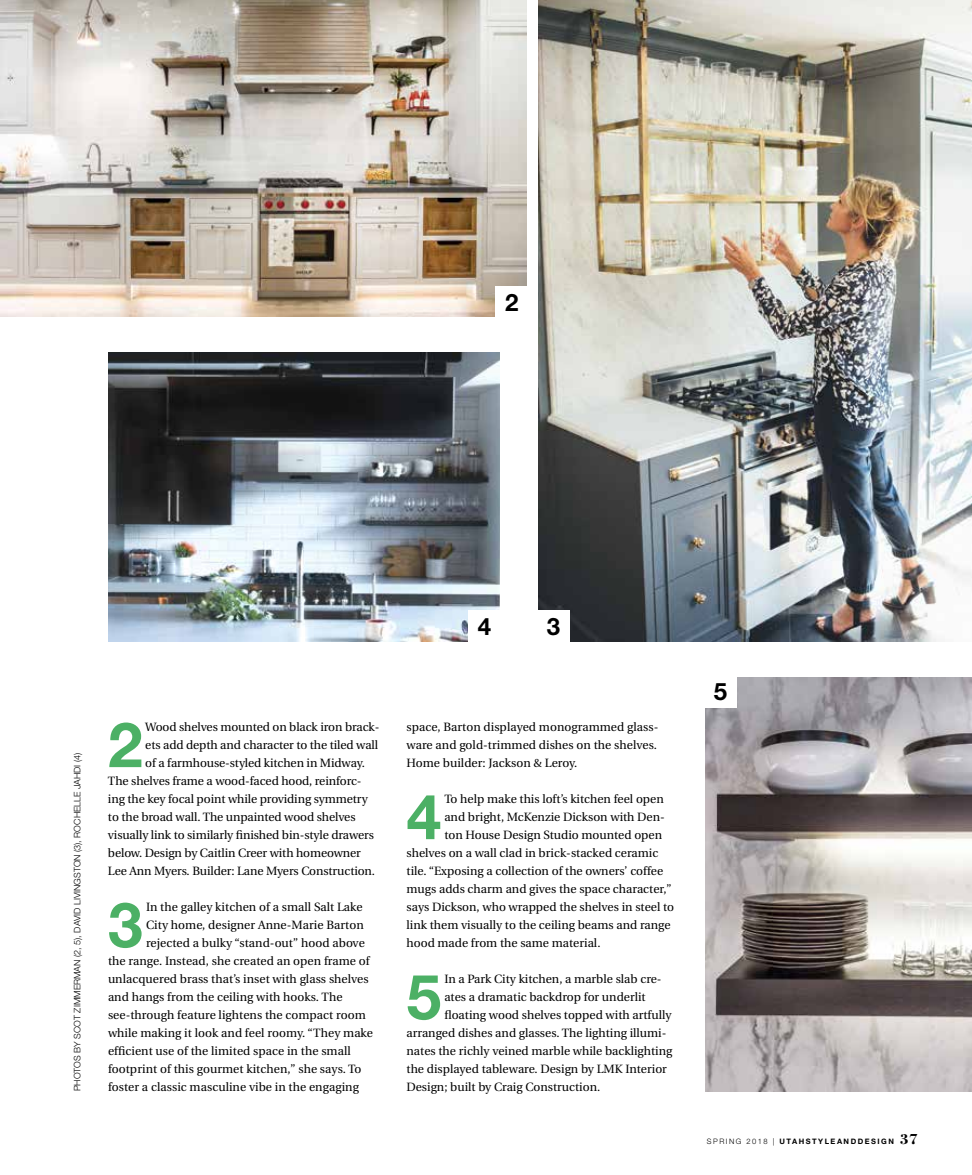
<style>
.page{position:relative;width:972px;height:1175px;background:#fff}
.page>*{position:absolute;margin:0;border:0;box-sizing:border-box;transform-origin:0 0}
.t1{font:700 62.4px "Helvetica Neue LT Std";color:#4cb065}
.t2{font:700 24px "Helvetica Neue LT Std";color:#000}
.t3{font:12px/18px "Utopia";color:#000}
.t4{font:300 9px "Helvetica Neue LT Std";color:#000}
.t5{font:700 7.5px "Helvetica Neue LT Std";letter-spacing:.2em;color:#000}
.s1{font-weight:300}
.s2{font-family:"Bodoni Std";font-size:15px}
</style>
<div class="page">
<img style="left:539px;top:0;width:433px;height:641px">
<img style="left:108px;top:353px;width:392px;height:288px">
<img style="left:1px;top:0;width:525px;height:317px">
<img style="left:706px;top:677px;width:266px;height:414px">
<div style="left:496px;top:286px;width:32px;height:32px;background:#fff"></div>
<div style="left:537px;top:610px;width:33px;height:32px;background:#fff"></div>
<div style="left:468px;top:610px;width:33px;height:32px;background:#fff"></div>
<div style="left:704px;top:675px;width:33px;height:33px;background:#fff"></div>
<h2 class="t2" style="left:505px;top:287px;width:15px">2</h2>
<h2 class="t2" style="left:478px;top:611px;width:15px">4</h2>
<h2 class="t2" style="left:547px;top:611px;width:15px">3</h2>
<p class="t4" style="left:72px;top:1091px;width:340px;rotate:-90deg">PHOTOS BY SCOT ZIMMERMAN (2, 5), DAVID LIVINGSTON (3), ROCHELLE JAHDI (4)</p>
<h1 class="t1" style="left:108px;top:706px;width:36px">2</h1>
<p class="t3" style="left:145px;top:718px;width:236px">Wood shelves mounted on black iron brack-</p>
<p class="t3" style="left:145px;top:736px;width:234px">ets add depth and character to the tiled wall</p>
<p class="t3" style="left:145px;top:754px;width:221px">of a farmhouse-styled kitchen in Midway.</p>
<p class="t3" style="left:108px;top:772px;width:255px">The shelves frame a wood-faced hood, reinforc-</p>
<p class="t3" style="left:108px;top:790px;width:261px">ing the key focal point while providing symmetry</p>
<p class="t3" style="left:108px;top:808px;width:249px">to the broad wall. The unpainted wood shelves</p>
<p class="t3" style="left:108px;top:826px;width:268px">visually link to similarly finished bin-style drawers</p>
<p class="t3" style="left:108px;top:844px;width:254px">below. Design by Caitlin Creer with homeowner</p>
<p class="t3" style="left:108px;top:862px;width:269px">Lee Ann Myers. Builder: Lane Myers Construction.</p>
<h1 class="t1" style="left:108px;top:886px;width:36px">3</h1>
<p class="t3" style="left:146px;top:898px;width:218px">In the galley kitchen of a small Salt Lake</p>
<p class="t3" style="left:146px;top:916px;width:219px">City home, designer Anne-Marie Barton</p>
<p class="t3" style="left:146px;top:934px;width:220px">rejected a bulky “stand-out” hood above</p>
<p class="t3" style="left:108px;top:952px;width:263px">the range. Instead, she created an open frame of</p>
<p class="t3" style="left:108px;top:970px;width:262px">unlacquered brass that’s inset with glass shelves</p>
<p class="t3" style="left:108px;top:988px;width:236px">and hangs from the ceiling with hooks. The</p>
<p class="t3" style="left:108px;top:1006px;width:259px">see-through feature lightens the compact room</p>
<p class="t3" style="left:108px;top:1024px;width:267px">while making it look and feel roomy. “They make</p>
<p class="t3" style="left:108px;top:1042px;width:244px">efficient use of the limited space in the small</p>
<p class="t3" style="left:108px;top:1060px;width:255px">footprint of this gourmet kitchen,” she says. To</p>
<p class="t3" style="left:108px;top:1078px;width:252px">foster a classic masculine vibe in the engaging</p>
<p class="t3" style="left:407px;top:718px;width:253px">space, Barton displayed monogrammed glass&shy;ware and gold-trimmed dishes on the shelves.<br>Home builder: Jackson &amp; Leroy.</p>
<h1 class="t1" style="left:407px;top:778px;width:36px">4</h1>
<p class="t3" style="left:444px;top:790px;width:221px">To help make this loft’s kitchen feel open</p>
<p class="t3" style="left:444px;top:808px;width:222px">and bright, McKenzie Dickson with Den-</p>
<p class="t3" style="left:444px;top:826px;width:219px">ton House Design Studio mounted open</p>
<p class="t3" style="left:407px;top:844px;width:253px">shelves on a wall clad in brick-stacked ceramic</p>
<p class="t3" style="left:407px;top:862px;width:258px">tile. “Exposing a collection of the owners’ coffee</p>
<p class="t3" style="left:407px;top:880px;width:267px">mugs adds charm and gives the space character,”</p>
<p class="t3" style="left:407px;top:898px;width:269px">says Dickson, who wrapped the shelves in steel to</p>
<p class="t3" style="left:407px;top:916px;width:266px">link them visually to the ceiling beams and range</p>
<p class="t3" style="left:407px;top:934px;width:195px">hood made from the same material.</p>
<h1 class="t1" style="left:407px;top:958px;width:36px">5</h1>
<p class="t3" style="left:444px;top:970px;width:219px">In a Park City kitchen, a marble slab cre-</p>
<p class="t3" style="left:444px;top:988px;width:203px">ates a dramatic backdrop for underlit</p>
<p class="t3" style="left:444px;top:1006px;width:229px">floating wood shelves topped with artfully</p>
<p class="t3" style="left:407px;top:1024px;width:261px">arranged dishes and glasses. The lighting illumi-</p>
<p class="t3" style="left:407px;top:1042px;width:267px">nates the richly veined marble while backlighting</p>
<p class="t3" style="left:407px;top:1060px;width:262px">the displayed tableware. Design by LMK Interior</p>
<p class="t3" style="left:407px;top:1078px;width:195px">Design; built by Craig Construction.</p>
<h2 class="t2" style="left:714px;top:677px;width:15px">5</h2>
<p class="t5" style="left:707px;top:1137px;width:213px"><span class="s1">SPRING 2018 |</span> UTAHSTYLEANDDESIGN <span class="s2">37</span></p>
</div>
